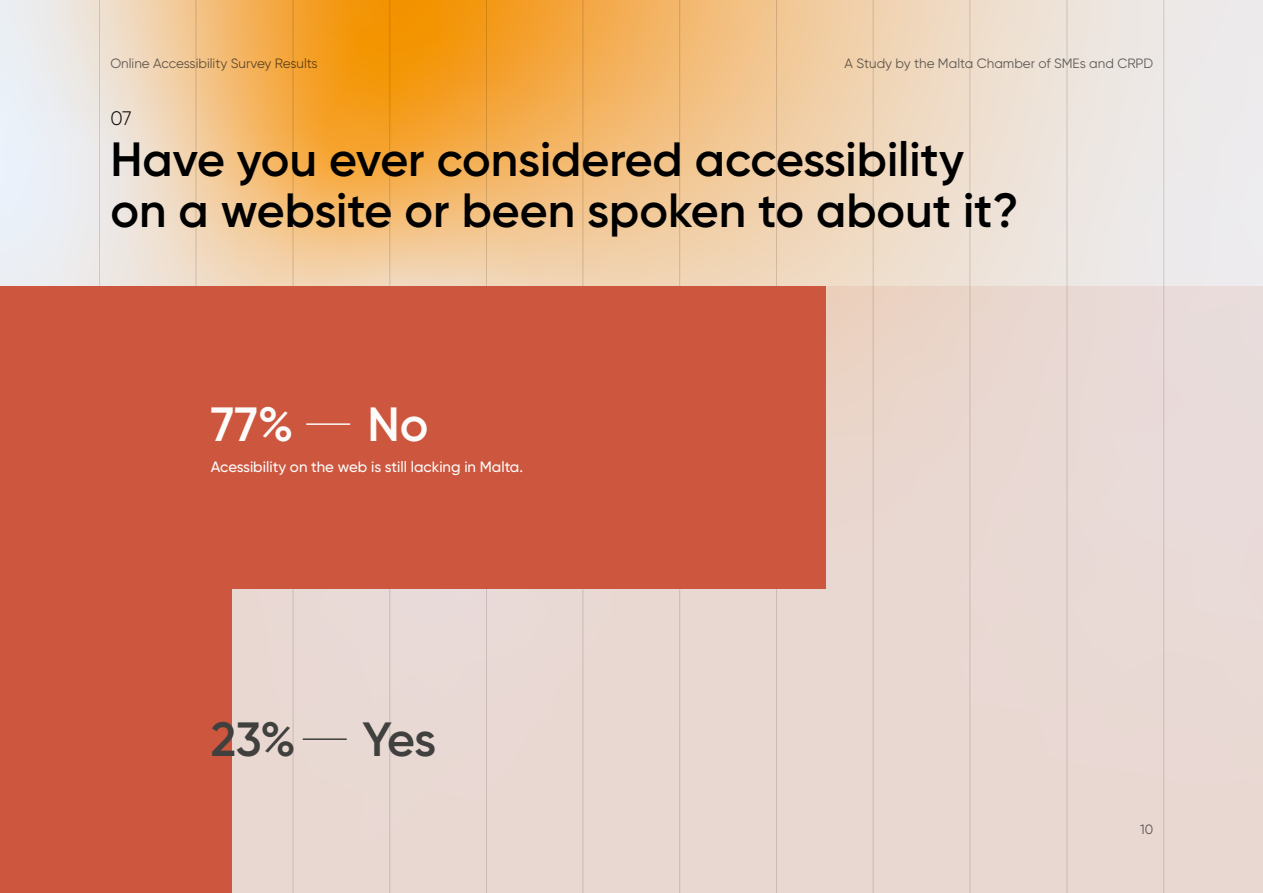
<style>
.page{position:relative;width:1263px;height:893px;background:#fff}
.page>*{position:absolute;margin:0;border:0;box-sizing:border-box;transform-origin:0 0}
.t1{font:600 48px/51px "Gilroy";color:#000}
.t2{font:600 48px "Gilroy";color:#40403f}
.t3{font:600 48px "Gilroy";color:#fcfcfb}
.t4{font:300 19.5px "Gilroy";color:#000}
.t5{font:500 15px "Gilroy";color:#fcfcfb}
.t6{font:13.5px "Gilroy";color:#000}
</style>
<div class="page">
<svg style="left:0;top:0;width:1263px;height:286px;background:#f0cea4"></svg>
<hr style="left:99px;top:0;width:1px;height:893px;background:#000">
<hr style="left:196px;top:0;width:1px;height:893px;background:#000">
<hr style="left:293px;top:0;width:1px;height:893px;background:#000">
<hr style="left:390px;top:0;width:1px;height:893px;background:#000">
<hr style="left:486px;top:0;width:1px;height:893px;background:#000">
<hr style="left:583px;top:0;width:1px;height:893px;background:#000">
<hr style="left:679px;top:0;width:1px;height:893px;background:#000">
<hr style="left:776px;top:0;width:1px;height:893px;background:#000">
<hr style="left:873px;top:0;width:1px;height:893px;background:#000">
<hr style="left:970px;top:0;width:1px;height:893px;background:#000">
<hr style="left:1067px;top:0;width:1px;height:893px;background:#000">
<hr style="left:1163px;top:0;width:1px;height:893px;background:#000">
<div style="left:0;top:286px;width:1263px;height:607px;background:#e9d8d2"></div>
<div style="left:0;top:589px;width:232px;height:304px;background:#cd563e"></div>
<div style="left:0;top:286px;width:826px;height:303px;background:#cd563e"></div>
<hr style="left:306px;top:423px;width:44px;height:2px;background:#fcfcfb">
<hr style="left:303px;top:738px;width:44px;height:2px;background:#40403f">
<p class="t6" style="left:110px;top:55px;width:209px">Online Accessibility Survey Results</p>
<p class="t6" style="left:845px;top:55px;width:310px">A Study by the Malta Chamber of SMEs and CRPD</p>
<h2 class="t4" style="left:110px;top:107px;width:23px">07</h2>
<h1 class="t1" style="left:110px;top:133px;width:910px">Have you ever considered accessibility on a website or been spoken to about it?</h1>
<h1 class="t3" style="left:211px;top:394px;width:84px">77%</h1>
<h1 class="t3" style="left:367px;top:394px;width:63px">No</h1>
<p class="t5" style="left:211px;top:458px;width:314px">Acessibility on the web is still lacking in Malta.</p>
<h1 class="t2" style="left:211px;top:709px;width:87px">23%</h1>
<h1 class="t2" style="left:362px;top:709px;width:75px">Yes</h1>
<p class="t6" style="left:1140px;top:821px;width:15px">10</p>
</div>
